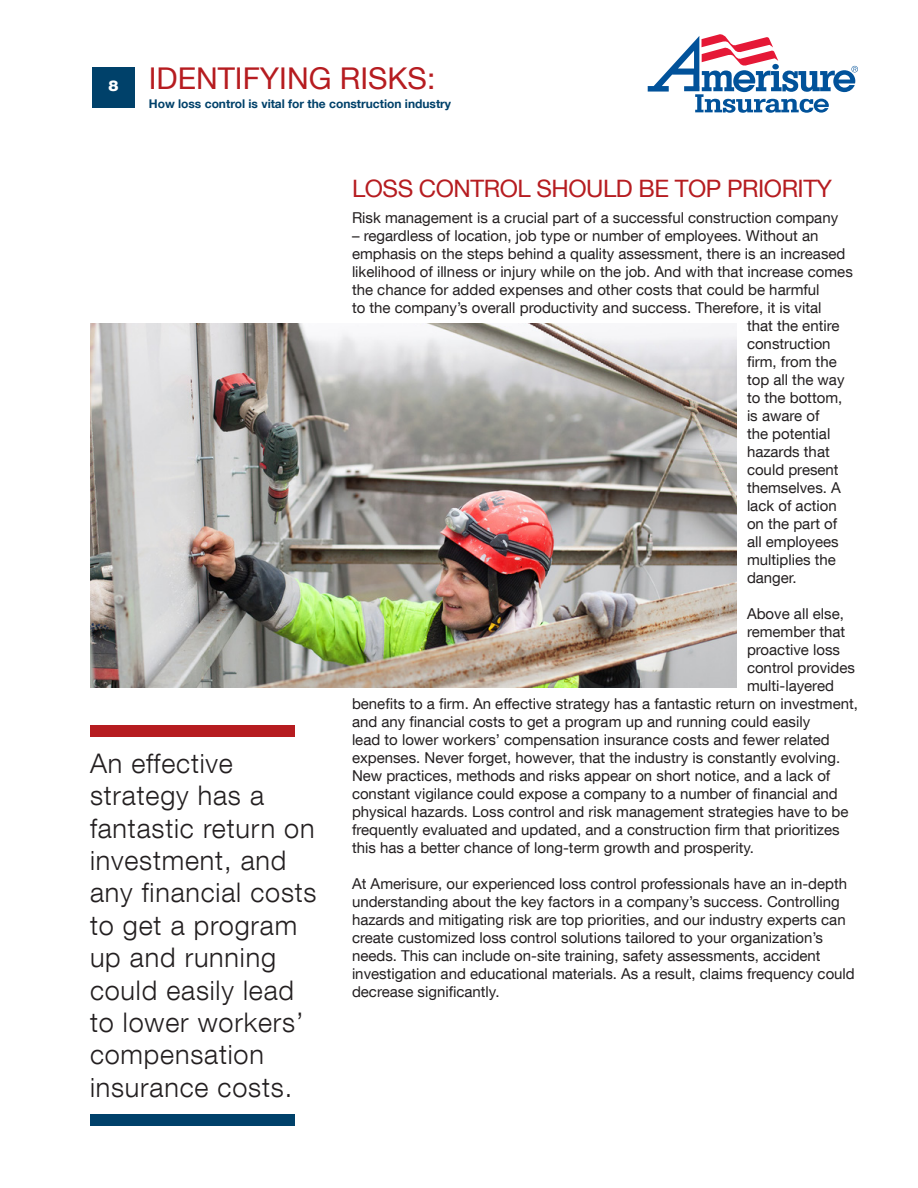
<style>
.page{position:relative;width:918px;height:1188px;background:#fff}
.page>*{position:absolute;margin:0;border:0;box-sizing:border-box;transform-origin:0 0}
.t1{font:30px "Helvetica Neue LT Com";color:#b61c20}
.t2{font:300 27px/32.4px "Helvetica Neue LT Com";letter-spacing:.03em;color:#231f20}
.t3{font:24px "Helvetica Neue LT Com";letter-spacing:-.02em;color:#b61c20}
.t4{font:15px/18px "Helvetica Neue LT Com";color:#231f20}
.t5{font:700 12px "Helvetica Neue LT Com";color:#00416a}
</style>
<div class="page">
<svg style="left:648px;top:34px;width:210px;height:79px"></svg>
<div style="left:772px;top:64px;width:7px;height:6px;background:#01529a;border-radius:50%"></div>
<div style="left:92px;top:67px;width:43px;height:41px;background:#00416a"></div>
<img style="left:91px;top:323px;width:646px;height:365px">
<div style="left:90px;top:725px;width:205px;height:12px;background:#b61c20"></div>
<div style="left:90px;top:1114px;width:205px;height:11px;background:#00416a"></div>
<h1 class="t1" style="left:109px;top:59px;width:328px"><sub>8</sub> IDENTIFYING RISKS:</h1>
<p class="t5" style="left:149px;top:96px;width:304px">How loss control is vital for the construction industry</p>
<p class="t2" style="left:90px;top:746px;width:228px">An effective strategy has a fantastic return on investment, and any financial costs to get a program up and running could easily lead to lower workers’ compensation insurance costs.</p>
<p class="t3" style="left:352px;top:174px;width:482px">LOSS CONTROL SHOULD BE TOP PRIORITY</p>
<p class="t4" style="left:352px;top:208px;width:488px">Risk management is a crucial part of a successful construction company</p>
<p class="t4" style="left:352px;top:226px;width:468px">– regardless of location, job type or number of employees. Without an</p>
<p class="t4" style="left:352px;top:244px;width:495px">emphasis on the steps behind a quality assessment, there is an increased</p>
<p class="t4" style="left:352px;top:262px;width:502px">likelihood of illness or injury while on the job. And with that increase comes</p>
<p class="t4" style="left:352px;top:280px;width:469px">the chance for added expenses and other costs that could be harmful</p>
<p class="t4" style="left:352px;top:298px;width:471px">to the company’s overall productivity and success. Therefore, it is vital</p>
<p class="t4" style="left:747px;top:316px;width:94px">that the entire</p>
<p class="t4" style="left:747px;top:334px;width:85px">construction</p>
<p class="t4" style="left:747px;top:352px;width:91px">firm, from the</p>
<p class="t4" style="left:747px;top:370px;width:99px">top all the way</p>
<p class="t4" style="left:747px;top:388px;width:97px">to the bottom,</p>
<p class="t4" style="left:747px;top:406px;width:74px">is aware of</p>
<p class="t4" style="left:747px;top:424px;width:85px">the potential</p>
<p class="t4" style="left:747px;top:442px;width:84px">hazards that</p>
<p class="t4" style="left:747px;top:460px;width:93px">could present</p>
<p class="t4" style="left:747px;top:478px;width:95px">themselves. A</p>
<p class="t4" style="left:747px;top:496px;width:91px">lack of action</p>
<p class="t4" style="left:747px;top:514px;width:92px">on the part of</p>
<p class="t4" style="left:747px;top:532px;width:93px">all employees</p>
<p class="t4" style="left:747px;top:550px;width:90px">multiplies the</p>
<p class="t4" style="left:747px;top:568px;width:51px">danger.</p>
<p class="t4" style="left:747px;top:604px;width:98px">Above all else,</p>
<p class="t4" style="left:747px;top:622px;width:100px">remember that</p>
<p class="t4" style="left:747px;top:640px;width:95px">proactive loss</p>
<p class="t4" style="left:747px;top:658px;width:110px">control provides</p>
<p class="t4" style="left:747px;top:676px;width:88px">multi-layered</p>
<p class="t4" style="left:352px;top:694px;width:508px">benefits to a firm. An effective strategy has a fantastic return on investment,</p>
<p class="t4" style="left:352px;top:712px;width:460px">and any financial costs to get a program up and running could easily</p>
<p class="t4" style="left:352px;top:730px;width:479px">lead to lower workers’ compensation insurance costs and fewer related</p>
<p class="t4" style="left:352px;top:748px;width:490px">expenses. Never forget, however, that the industry is constantly evolving.</p>
<p class="t4" style="left:352px;top:766px;width:480px">New practices, methods and risks appear on short notice, and a lack of</p>
<p class="t4" style="left:352px;top:784px;width:487px">constant vigilance could expose a company to a number of financial and</p>
<p class="t4" style="left:352px;top:802px;width:498px">physical hazards. Loss control and risk management strategies have to be</p>
<p class="t4" style="left:352px;top:820px;width:489px">frequently evaluated and updated, and a construction firm that prioritizes</p>
<p class="t4" style="left:352px;top:838px;width:404px">this has a better chance of long-term growth and prosperity.</p>
<p class="t4" style="left:352px;top:874px;width:504px">At Amerisure, our experienced loss control professionals have an in-depth understanding about the key factors in a company’s success. Controlling hazards and mitigating risk are top priorities, and our industry experts can create customized loss control solutions tailored to your organization’s needs. This can include on-site training, safety assessments, accident investigation and educational materials. As a result, claims frequency could decrease significantly.</p>
</div>
